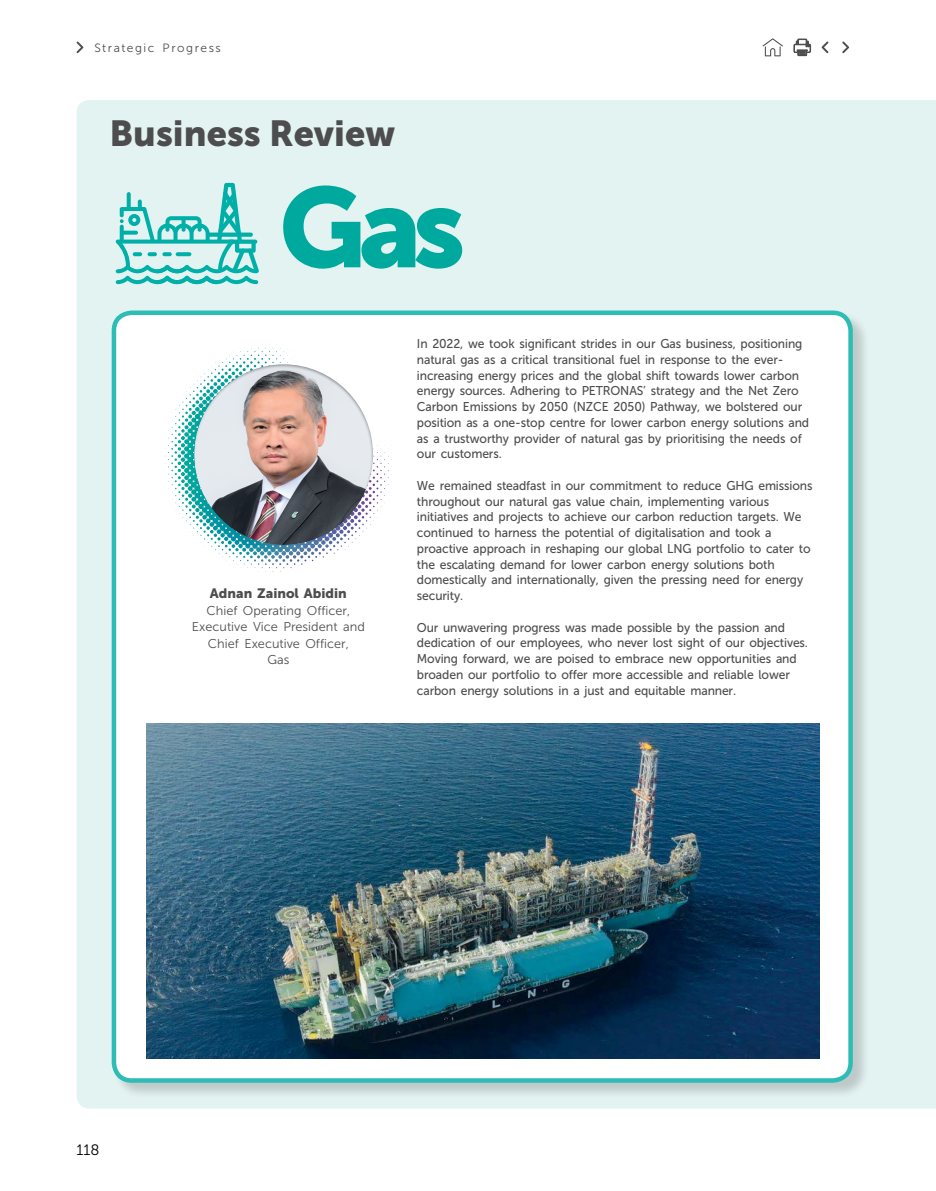
<style>
.page{position:relative;width:936px;height:1191px;background:#fff}
.page>*{position:absolute;margin:0;border:0;box-sizing:border-box;transform-origin:0 0}
.t1{font:112.5px "Museo Sans 900";color:#00a99d}
.t2{font:36px "Museo Sans 900";color:#4d4d4f}
.t3{font:15px "Museo Sans 300";color:#000}
.t4{font:13.5px "Museo Sans 900";color:#4d4d4f}
.t5{font:12.75px/15.8px "Museo Sans 500";letter-spacing:-.01em;color:#4d4d4f;scale:.95 1}
.t6{font:12.75px/16.5px "Museo Sans 300";color:#4d4d4f;text-align:center}
.t7{font:12px "Museo Sans 300";letter-spacing:.13em;color:#4d4d4f}
</style>
<div class="page">
<div style="left:77px;top:100px;width:858px;height:1008px;background:#e3f3f1"></div>
<img style="left:935px;top:123px;width:1px;height:482px">
<div style="left:112px;top:311px;width:757px;height:788px;background:#000;opacity:.17"></div>
<div style="left:114px;top:313px;width:736px;height:767px;background:#fff;border-radius:18px"></div>
<div style="left:112px;top:310px;width:740px;height:772px;border:4px solid #2dbcb6;border-radius:18px"></div>
<div style="left:182px;top:354px;width:205px;height:192px;background:#000;opacity:.5"></div>
<img style="left:147px;top:723px;width:672px;height:335px">
<svg style="left:116px;top:183px;width:143px;height:101px;background:#9cddda"></svg>
<hr style="left:935px;top:765px;width:1px;height:161px;background:#00a99d">
<hr style="left:935px;top:605px;width:1px;height:160px;background:#6c4891">
<svg style="left:76px;top:41px;width:7px;height:12px"></svg>
<svg style="left:762px;top:38px;width:20px;height:18px"></svg>
<svg style="left:842px;top:41px;width:7px;height:12px"></svg>
<svg style="left:821px;top:41px;width:7px;height:12px"></svg>
<svg style="left:793px;top:39px;width:17px;height:17px"></svg>
<p class="t7" style="left:94px;top:41px;width:128px">Strategic Progress</p>
<h2 class="t2" style="left:109px;top:113px;width:287px">Business Review</h2>
<h1 class="t1" style="left:279px;top:164px;width:188px">Gas</h1>
<p class="t4" style="left:210px;top:586px;width:138px">Adnan Zainol Abidin</p>
<p class="t6" style="left:192px;top:602px;width:174px">Chief Operating Officer,<br>Executive Vice President and<br>Chief Executive Officer,<br>Gas</p>
<p class="t5" style="left:417px;top:336px;width:414px">In 2022, we took significant strides in our Gas business, positioning natural gas as a critical transitional fuel in response to the ever&shy;increasing energy prices and the global shift towards lower carbon energy sources. Adhering to PETRONAS’ strategy and the Net Zero Carbon Emissions by 2050 (NZCE 2050) Pathway, we bolstered our position as a one-stop centre for lower carbon energy solutions and as a trustworthy provider of natural gas by prioritising the needs of our customers.</p>
<p class="t5" style="left:417px;top:477px;width:418px">We remained steadfast in our commitment to reduce GHG emissions throughout our natural gas value chain, implementing various initiatives and projects to achieve our carbon reduction targets. We continued to harness the potential of digitalisation and took a proactive approach in reshaping our global LNG portfolio to cater to the escalating demand for lower carbon energy solutions both domestically and internationally, given the pressing need for energy security.</p>
<p class="t5" style="left:417px;top:619px;width:413px">Our unwavering progress was made possible by the passion and dedication of our employees, who never lost sight of our objectives.<br>Moving forward, we are poised to embrace new opportunities and broaden our portfolio to offer more accessible and reliable lower carbon energy solutions in a just and equitable manner.</p>
<p class="t3" style="left:77px;top:1142px;width:25px">118</p>
</div>
